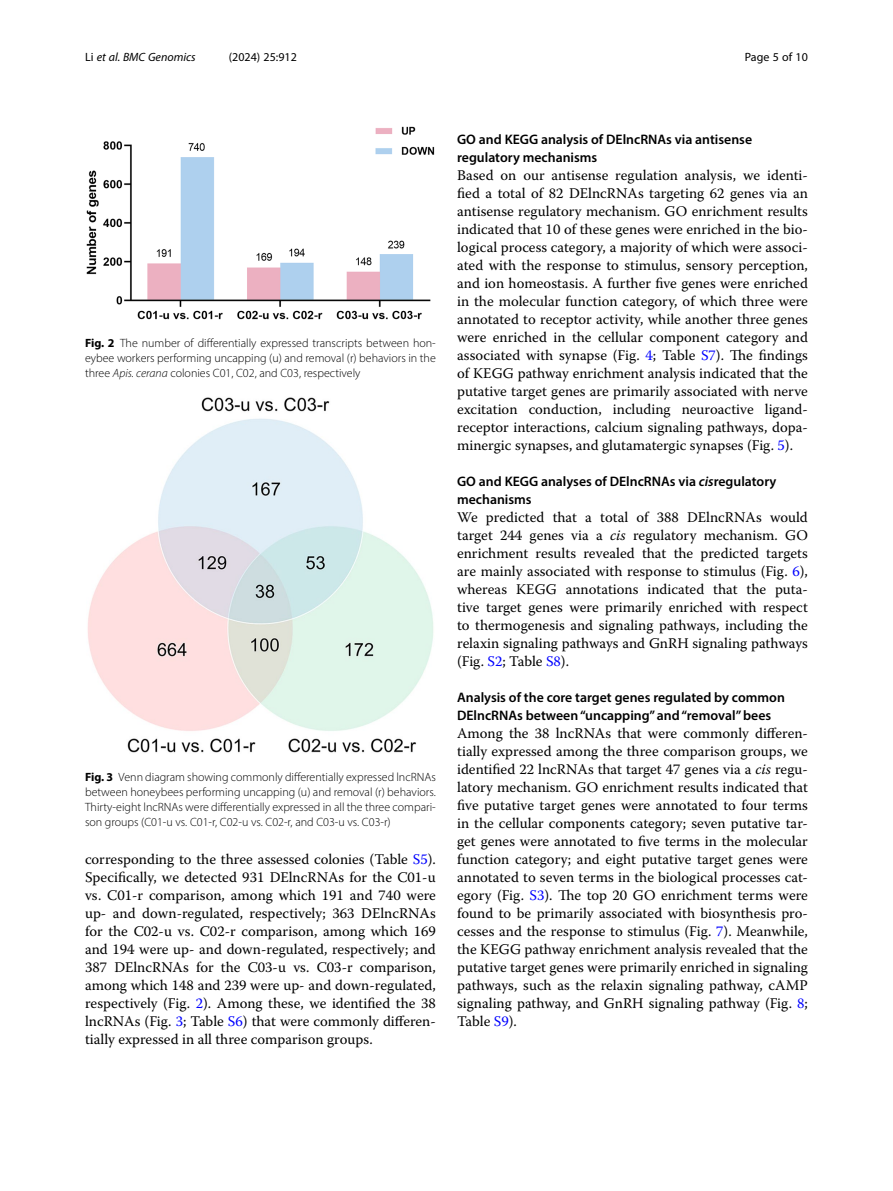
<style>
.page{position:relative;width:893px;height:1191px;background:#fff}
.page>*{position:absolute;margin:0;border:0;box-sizing:border-box;transform-origin:0 0}
.Body_Text{font:14.7px/18px "Warnock Pro";color:#000;text-align:justify}
.Body_Text_Indent{font:14.7px/18px "Warnock Pro";color:#000;text-align:justify}
.Head_2{font:600 13.8px/18px "Myriad Pro";color:#000}
.Figure_Caption{font:300 12px/15px "Myriad Pro";color:#000;text-align:justify}
.t1{font:12px "Myriad Pro";color:#000}
.t2{font:italic 12px "Myriad Pro";color:#000}
.s1{font-style:normal}
.s2{font-weight:700}
.s3{font-style:italic}
.s4{color:#00f}
</style>
<div class="page">
<img style="left:87px;top:397px;width:346px;height:356px">
<img style="left:86px;top:126px;width:349px;height:194px">
<p class="t2" style="left:85px;top:50px;width:112px"><span class="s1">Li</span> et al. BMC Genomics</p>
<p class="t1" style="left:229px;top:50px;width:70px">(2024) 25:912</p>
<p class="t1" style="left:745px;top:50px;width:65px">Page 5 of 10</p>
<p class="Figure_Caption" style="left:85px;top:335px;width:352px"><span class="s2">Fig. 2</span> The number of differentially expressed transcripts between hon&shy;eybee workers performing uncapping (u) and removal (r) behaviors in the three <span class="s3">Apis. cerana</span> colonies C01, C02, and C03, respectively</p>
<p class="Figure_Caption" style="left:85px;top:769px;width:352px"><span class="s2">Fig. 3</span> Venn diagram showing commonly differentially expressed lncRNAs between honeybees performing uncapping (u) and removal (r) behaviors.<br>Thirty-eight lncRNAs were differentially expressed in all the three compari&shy;son groups (C01-u vs. C01-r, C02-u vs. C02-r, and C03-u vs. C03-r)</p>
<p class="Body_Text_Indent" style="left:85px;top:850px;width:352px">corresponding to the three assessed colonies (Table <span class="s4">S5</span>).<br>Specifically, we detected 931 DElncRNAs for the C01-u vs. C01-r comparison, among which 191 and 740 were up- and down-regulated, respectively; 363 DElncRNAs for the C02-u vs. C02-r comparison, among which 169 and 194 were up- and down-regulated, respectively; and 387 DElncRNAs for the C03-u vs. C03-r comparison, among which 148 and 239 were up- and down-regulated, respectively (Fig. <span class="s4">2</span>). Among these, we identified the 38 lncRNAs (Fig. <span class="s4">3</span>; Table <span class="s4">S6</span>) that were commonly differen&shy;tially expressed in all three comparison groups.</p>
<p class="Head_2" style="left:457px;top:130px;width:297px">GO and KEGG analysis of DElncRNAs via antisense regulatory mechanisms</p>
<p class="Body_Text" style="left:457px;top:166px;width:352px">Based on our antisense regulation analysis, we identi&shy;fied a total of 82 DElncRNAs targeting 62 genes via an antisense regulatory mechanism. GO enrichment results indicated that 10 of these genes were enriched in the bio&shy;logical process category, a majority of which were associ&shy;ated with the response to stimulus, sensory perception, and ion homeostasis. A further five genes were enriched in the molecular function category, of which three were annotated to receptor activity, while another three genes were enriched in the cellular component category and associated with synapse (Fig. <span class="s4">4</span>; Table <span class="s4">S7</span>). The findings of KEGG pathway enrichment analysis indicated that the putative target genes are primarily associated with nerve excitation conduction, including neuroactive ligand&shy;receptor interactions, calcium signaling pathways, dopa&shy;minergic synapses, and glutamatergic synapses (Fig. <span class="s4">5</span>).</p>
<p class="Head_2" style="left:457px;top:472px;width:321px">GO and KEGG analyses of DElncRNAs via <span class="s3">cis</span>regulatory mechanisms</p>
<p class="Body_Text" style="left:457px;top:508px;width:352px">We predicted that a total of 388 DElncRNAs would target 244 genes via a <span class="s3">cis</span> regulatory mechanism. GO enrichment results revealed that the predicted targets are mainly associated with response to stimulus (Fig. <span class="s4">6</span>), whereas KEGG annotations indicated that the puta&shy;tive target genes were primarily enriched with respect to thermogenesis and signaling pathways, including the relaxin signaling pathways and GnRH signaling pathways (Fig. <span class="s4">S2</span>; Table <span class="s4">S8</span>).</p>
<p class="Head_2" style="left:457px;top:688px;width:329px">Analysis of the core target genes regulated by common<br>DElncRNAs between “uncapping” and “removal” bees</p>
<p class="Body_Text" style="left:457px;top:724px;width:352px">Among the 38 lncRNAs that were commonly differen&shy;tially expressed among the three comparison groups, we identified 22 lncRNAs that target 47 genes via a <span class="s3">cis</span> regu&shy;latory mechanism. GO enrichment results indicated that five putative target genes were annotated to four terms in the cellular components category; seven putative tar&shy;get genes were annotated to five terms in the molecular function category; and eight putative target genes were annotated to seven terms in the biological processes cat&shy;egory (Fig. <span class="s4">S3</span>). The top 20 GO enrichment terms were found to be primarily associated with biosynthesis pro&shy;cesses and the response to stimulus (Fig. <span class="s4">7</span>). Meanwhile, the KEGG pathway enrichment analysis revealed that the putative target genes were primarily enriched in signaling pathways, such as the relaxin signaling pathway, cAMP signaling pathway, and GnRH signaling pathway (Fig. <span class="s4">8</span>; Table <span class="s4">S9</span>).</p>
</div>
